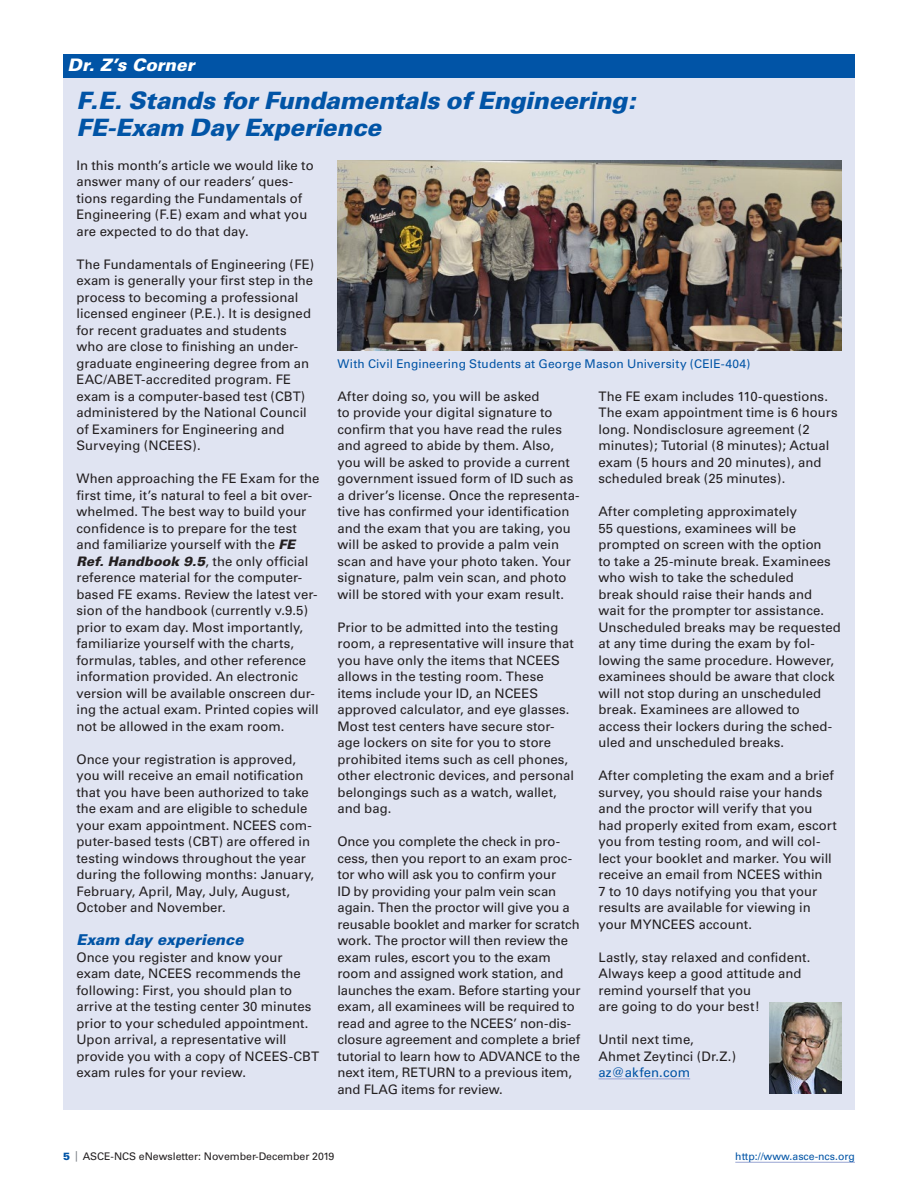
<style>
.page{position:relative;width:918px;height:1188px;background:#fff}
.page>*{position:absolute;margin:0;border:0;box-sizing:border-box;transform-origin:0 0}
.Head_1_Box{font:italic 900 24px/27px "Univers";letter-spacing:-.01em;color:#0154a6}
.Department_Head{font:italic 900 17.25px "Univers";color:#fff}
.Head_2{font:italic 900 15px "Univers";letter-spacing:-.005em;color:#0154a6}
.Text{font:13.2px/16.5px "Univers";color:#231f20}
.t1{font:12px "Univers";letter-spacing:.015em;color:#0154a6}
.t2{font:10.5px "Univers";color:#231f20}
.t3{font:10.5px "Univers";color:#0154a6}
.s1{font-weight:900;font-style:italic}
.s2{color:#0154a6}
.s3{font-weight:900;color:#0154a6}
.s4{color:#787d83}
</style>
<div class="page">
<hr style="left:735px;top:1162px;width:120px;height:1px;background:#98a4d3">
<div style="left:63px;top:54px;width:792px;height:1056px;background:#e0e4f2"></div>
<hr style="left:598px;top:1079px;width:92px;height:1px;background:#98a4d3">
<div style="left:63px;top:54px;width:792px;height:24px;background:#0154a6"></div>
<img style="left:770px;top:1002px;width:72px;height:92px">
<img style="left:338px;top:160px;width:504px;height:191px">
<p class="Department_Head" style="left:68px;top:54px;width:128px">Dr. Z’s Corner</p>
<p class="Head_1_Box" style="left:76px;top:87px;width:561px">F.E. Stands for Fundamentals of Engineering:<br>FE-Exam Day Experience</p>
<p class="Text" style="left:76px;top:157px;width:239px">In this month’s article we would like to answer many of our readers’ ques&shy;tions regarding the Fundamentals of Engineering (F.E) exam and what you are expected to do that day.</p>
<p class="Text" style="left:76px;top:256px;width:239px">The Fundamentals of Engineering (FE) exam is generally your first step in the process to becoming a professional licensed engineer (P.E.). It is designed for recent graduates and students who are close to finishing an under&shy;graduate engineering degree from an EAC/ABET-accredited program. FE exam is a computer-based test (CBT) administered by the National Council of Examiners for Engineering and Surveying (NCEES).</p>
<p class="Text" style="left:76px;top:470px;width:244px">When approaching the FE Exam for the first time, it’s natural to feel a bit over&shy;whelmed. The best way to build your confidence is to prepare for the test and familiarize yourself with the <span class="s1">FE Ref. Handbook 9.5</span>, the only official reference material for the computer&shy;based FE exams. Review the latest ver&shy;sion of the handbook (currently v.9.5) prior to exam day. Most importantly, familiarize yourself with the charts, formulas, tables, and other reference information provided. An electronic version will be available onscreen dur&shy;ing the actual exam. Printed copies will not be allowed in the exam room.</p>
<p class="Text" style="left:76px;top:751px;width:239px">Once your registration is approved, you will receive an email notification that you have been authorized to take the exam and are eligible to schedule your exam appointment. NCEES com&shy;puter-based tests (CBT) are offered in testing windows throughout the year during the following months: January, February, April, May, July, August, October and November.</p>
<p class="Head_2" style="left:76px;top:930px;width:169px">Exam day experience</p>
<p class="Text" style="left:76px;top:949px;width:244px">Once you register and know your exam date, NCEES recommends the following: First, you should plan to arrive at the testing center 30 minutes prior to your scheduled appointment.<br>Upon arrival, a representative will provide you with a copy of NCEES-CBT exam rules for your review.</p>
<p class="t1" style="left:338px;top:356px;width:415px">With Civil Engineering Students at George Mason University (CEIE-404)</p>
<p class="Text" style="left:338px;top:388px;width:244px">After doing so, you will be asked<br>to provide your digital signature to confirm that you have read the rules and agreed to abide by them. Also, you will be asked to provide a current government issued form of ID such as a driver’s license. Once the representa&shy;tive has confirmed your identification and the exam that you are taking, you will be asked to provide a palm vein scan and have your photo taken. Your signature, palm vein scan, and photo will be stored with your exam result.</p>
<p class="Text" style="left:338px;top:619px;width:238px">Prior to be admitted into the testing room, a representative will insure that you have only the items that NCEES allows in the testing room. These items include your ID, an NCEES approved calculator, and eye glasses.<br>Most test centers have secure stor&shy;age lockers on site for you to store prohibited items such as cell phones, other electronic devices, and personal belongings such as a watch, wallet, and bag.</p>
<p class="Text" style="left:338px;top:833px;width:245px">Once you complete the check in pro&shy;cess, then you report to an exam proc&shy;tor who will ask you to confirm your<br>ID by providing your palm vein scan again. Then the proctor will give you a reusable booklet and marker for scratch work. The proctor will then review the exam rules, escort you to the exam room and assigned work station, and launches the exam. Before starting your exam, all examinees will be required to read and agree to the NCEES’ non-dis&shy;closure agreement and complete a brief tutorial to learn how to ADVANCE to the next item, RETURN to a previous item, and FLAG items for review.</p>
<p class="Text" style="left:598px;top:388px;width:241px">The FE exam includes 110-questions.<br>The exam appointment time is 6 hours long. Nondisclosure agreement (2 minutes); Tutorial (8 minutes); Actual exam (5 hours and 20 minutes), and scheduled break (25 minutes).</p>
<p class="Text" style="left:598px;top:503px;width:244px">After completing approximately<br>55 questions, examinees will be prompted on screen with the option<br>to take a 25-minute break. Examinees who wish to take the scheduled<br>break should raise their hands and wait for the prompter tor assistance.<br>Unscheduled breaks may be requested at any time during the exam by fol&shy;lowing the same procedure. However, examinees should be aware that clock will not stop during an unscheduled break. Examinees are allowed to access their lockers during the sched&shy;uled and unscheduled breaks.</p>
<p class="Text" style="left:598px;top:767px;width:240px">After completing the exam and a brief survey, you should raise your hands and the proctor will verify that you had properly exited from exam, escort you from testing room, and will col&shy;lect your booklet and marker. You will receive an email from NCEES within<br>7 to 10 days notifying you that your results are available for viewing in your MYNCEES account.</p>
<p class="Text" style="left:598px;top:949px;width:213px">Lastly, stay relaxed and confident.<br>Always keep a good attitude and remind yourself that you<br>are going to do your best!</p>
<p class="Text" style="left:598px;top:1031px;width:139px">Until next time,<br>Ahmet Zeytinci (Dr.Z.) <span class="s2">az@akfen.com</span></p>
<p class="t2" style="left:63px;top:1150px;width:273px"><span class="s3">5</span> <span class="s4">|</span> ASCE-NCS eNewsletter: November-December 2019</p>
<p class="t3" style="left:735px;top:1150px;width:121px">http://www.asce-ncs.org</p>
</div>
